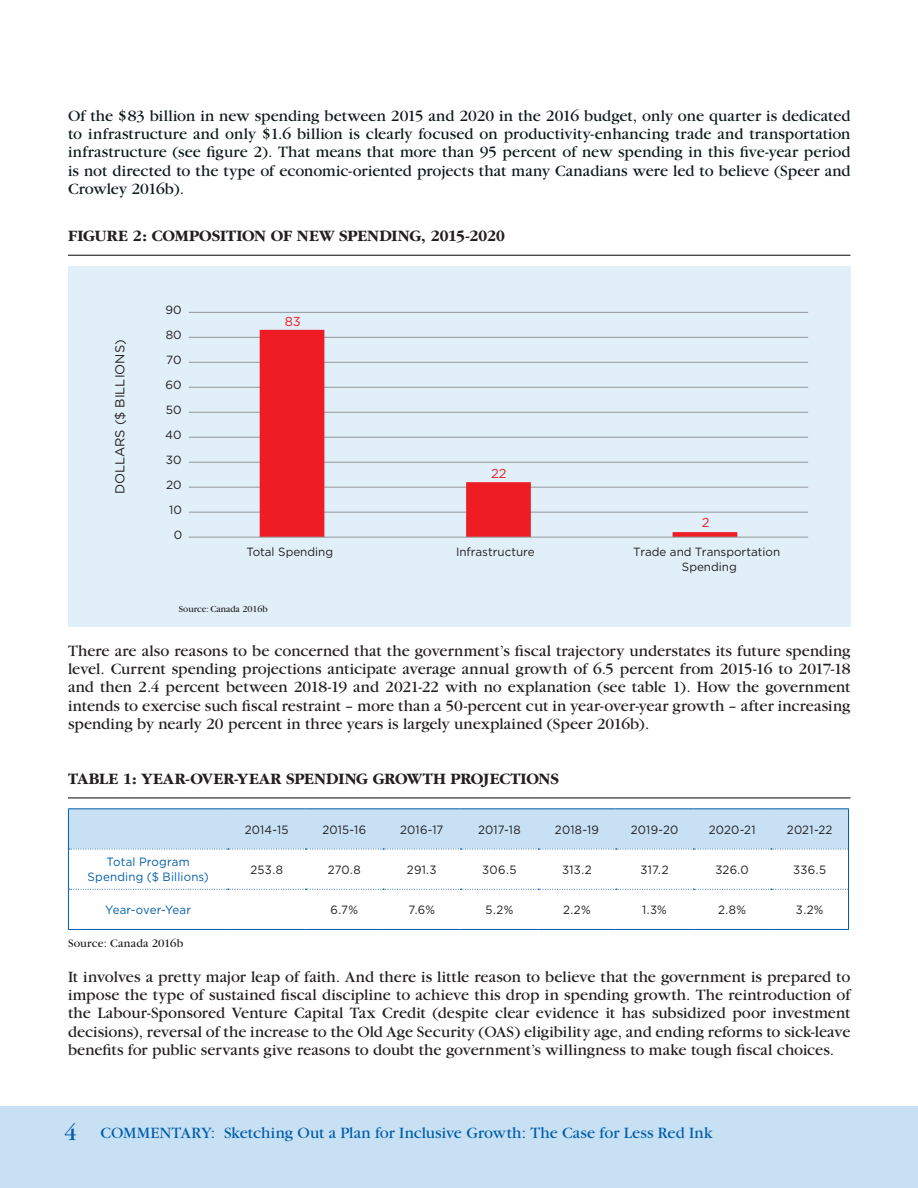
<style>
.page{position:relative;width:918px;height:1188px;background:#fff}
.page>*{position:absolute;margin:0;border:0;box-sizing:border-box;transform-origin:0 0}
.t1{font:16.5px/18.3px "Garamond";letter-spacing:.005em;color:#231f20;text-align:justify}
.t2{font:16.5px/18.3px "Garamond";letter-spacing:.005em;color:#0e1919;text-align:justify}
.t3{font:700 16.5px "Garamond";letter-spacing:-.005em;color:#231f20}
.t4{font:16.5px "Garamond";color:#015dab}
.t5{font:12.9px "Gotham";color:#231f20}
.t6{font:12.9px "Gotham";color:#ee1d23}
.t7{font:12px "Gotham";letter-spacing:.015em;color:#231f20;scale:.96 1}
.t8{font:12px/15px "Gotham";letter-spacing:.015em;color:#015dab;text-align:center;scale:.96 1}
.t9{font:12px "Garamond";letter-spacing:.015em;color:#231f20}
.t10{font:11.85px/15.8px "Gotham";color:#231f20;text-align:center}
.t11{font:9.75px "Garamond";color:#231f20}
.s1{font-size:24px}
</style>
<div class="page">
<div style="left:0;top:1106px;width:918px;height:82px;background:#c7e0f3"></div>
<hr style="left:68px;top:255px;width:783px;height:1px;background:#231f20">
<hr style="left:68px;top:797px;width:783px;height:1px;background:#231f20">
<div style="left:69px;top:809px;width:779px;height:41px;background:#c7e0f3"></div>
<svg style="left:69px;top:889px;width:779px;height:1px"></svg>
<hr style="left:68px;top:808px;width:160px;height:1px;background:#015dab">
<hr style="left:68px;top:809px;width:1px;height:40px;background:#015dab">
<hr style="left:228px;top:808px;width:77px;height:1px;background:#015dab">
<hr style="left:305px;top:808px;width:78px;height:1px;background:#015dab">
<hr style="left:383px;top:808px;width:78px;height:1px;background:#015dab">
<hr style="left:461px;top:808px;width:77px;height:1px;background:#015dab">
<hr style="left:538px;top:808px;width:78px;height:1px;background:#015dab">
<hr style="left:616px;top:808px;width:77px;height:1px;background:#015dab">
<hr style="left:693px;top:808px;width:78px;height:1px;background:#015dab">
<hr style="left:771px;top:808px;width:78px;height:1px;background:#015dab">
<hr style="left:848px;top:809px;width:1px;height:40px;background:#015dab">
<hr style="left:68px;top:849px;width:1px;height:40px;background:#015dab">
<hr style="left:848px;top:849px;width:1px;height:40px;background:#015dab">
<hr style="left:68px;top:889px;width:1px;height:40px;background:#015dab">
<hr style="left:848px;top:889px;width:1px;height:40px;background:#015dab">
<hr style="left:68px;top:929px;width:160px;height:1px;background:#015dab">
<hr style="left:228px;top:929px;width:77px;height:1px;background:#015dab">
<hr style="left:305px;top:929px;width:78px;height:1px;background:#015dab">
<hr style="left:383px;top:929px;width:78px;height:1px;background:#015dab">
<hr style="left:461px;top:929px;width:77px;height:1px;background:#015dab">
<hr style="left:538px;top:929px;width:78px;height:1px;background:#015dab">
<hr style="left:616px;top:929px;width:77px;height:1px;background:#015dab">
<hr style="left:693px;top:929px;width:78px;height:1px;background:#015dab">
<hr style="left:771px;top:929px;width:78px;height:1px;background:#015dab">
<div style="left:68px;top:266px;width:782px;height:361px;background:#e1eff9"></div>
<hr style="left:189px;top:512px;width:619px;height:1px;background:#939598">
<hr style="left:189px;top:487px;width:619px;height:1px;background:#939598">
<hr style="left:189px;top:462px;width:619px;height:1px;background:#939598">
<hr style="left:189px;top:437px;width:619px;height:1px;background:#939598">
<hr style="left:189px;top:412px;width:619px;height:1px;background:#939598">
<hr style="left:189px;top:387px;width:619px;height:1px;background:#939598">
<hr style="left:189px;top:362px;width:619px;height:1px;background:#939598">
<hr style="left:189px;top:337px;width:619px;height:1px;background:#939598">
<hr style="left:189px;top:312px;width:619px;height:1px;background:#939598">
<svg style="left:260px;top:330px;width:477px;height:207px"></svg>
<hr style="left:189px;top:537px;width:619px;height:1px;background:#939598">
<p class="t2" style="left:68px;top:107px;width:784px">Of the $83 billion in new spending between 2015 and 2020 in the 2016 budget, only one quarter is dedicated to infrastructure and only $1.6 billion is clearly focused on productivity-enhancing trade and transportation infrastructure (see figure 2). That means that more than 95 percent of new spending in this five-year period is not directed to the type of economic-oriented projects that many Canadians were led to believe (Speer and Crowley 2016b).</p>
<p class="t3" style="left:68px;top:227px;width:439px">FIGURE 2: COMPOSITION OF NEW SPENDING, 2015-2020</p>
<p class="t5" style="left:112px;top:494px;width:156px;rotate:-90deg">DOLLARS ($ BILLIONS)</p>
<p class="t10" style="left:165px;top:302px;width:18px">90</p>
<p class="t10" style="left:166px;top:327px;width:17px">80</p>
<p class="t10" style="left:166px;top:352px;width:17px">70</p>
<p class="t10" style="left:165px;top:377px;width:18px">60</p>
<p class="t10" style="left:166px;top:402px;width:17px">50</p>
<p class="t10" style="left:165px;top:427px;width:18px">40</p>
<p class="t10" style="left:166px;top:452px;width:17px">30</p>
<p class="t10" style="left:166px;top:477px;width:17px">20</p>
<p class="t10" style="left:169px;top:502px;width:14px">10</p>
<p class="t10" style="left:174px;top:527px;width:10px">0</p>
<p class="t6" style="left:285px;top:313px;width:18px">83</p>
<p class="t6" style="left:491px;top:465px;width:17px">22</p>
<p class="t6" style="left:702px;top:514px;width:9px">2</p>
<p class="t10" style="left:246px;top:543px;width:88px">Total Spending</p>
<p class="t10" style="left:456px;top:543px;width:80px">Infrastructure</p>
<p class="t10" style="left:633px;top:543px;width:149px">Trade and Transportation<br>Spending</p>
<p class="t11" style="left:179px;top:604px;width:90px">Source: Canada 2016b</p>
<p class="t1" style="left:68px;top:642px;width:784px">There are also reasons to be concerned that the government’s fiscal trajectory understates its future spending level. Current spending projections anticipate average annual growth of 6.5 percent from 2015-16 to 2017-18 and then 2.4 percent between 2018-19 and 2021-22 with no explanation (see table 1). How the government intends to exercise such fiscal restraint – more than a 50-percent cut in year-over-year growth – after increasing spending by nearly 20 percent in three years is largely unexplained (Speer 2016b).</p>
<p class="t3" style="left:68px;top:770px;width:492px">TABLE 1: YEAR-OVER-YEAR SPENDING GROWTH PROJECTIONS</p>
<p class="t7" style="left:245px;top:822px;width:47px">2014-15</p>
<p class="t7" style="left:322px;top:822px;width:47px">2015-16</p>
<p class="t7" style="left:400px;top:822px;width:47px">2016-17</p>
<p class="t7" style="left:478px;top:822px;width:46px">2017-18</p>
<p class="t7" style="left:555px;top:822px;width:47px">2018-19</p>
<p class="t7" style="left:631px;top:822px;width:51px">2019-20</p>
<p class="t7" style="left:709px;top:822px;width:50px">2020-21</p>
<p class="t7" style="left:787px;top:822px;width:49px">2021-22</p>
<p class="t8" style="left:88px;top:854px;width:128px">Total Program<br>Spending ($ Billions)</p>
<p class="t7" style="left:250px;top:862px;width:35px">253.8</p>
<p class="t7" style="left:328px;top:862px;width:36px">270.8</p>
<p class="t7" style="left:407px;top:862px;width:32px">291.3</p>
<p class="t7" style="left:482px;top:862px;width:37px">306.5</p>
<p class="t7" style="left:562px;top:862px;width:32px">313.2</p>
<p class="t7" style="left:641px;top:862px;width:31px">317.2</p>
<p class="t7" style="left:715px;top:862px;width:36px">326.0</p>
<p class="t7" style="left:793px;top:862px;width:36px">336.5</p>
<p class="t8" style="left:105px;top:902px;width:91px">Year-over-Year</p>
<p class="t7" style="left:331px;top:902px;width:30px">6.7%</p>
<p class="t7" style="left:409px;top:902px;width:29px">7.6%</p>
<p class="t7" style="left:486px;top:902px;width:30px">5.2%</p>
<p class="t7" style="left:563px;top:902px;width:30px">2.2%</p>
<p class="t7" style="left:642px;top:902px;width:27px">1.3%</p>
<p class="t7" style="left:718px;top:902px;width:30px">2.8%</p>
<p class="t7" style="left:796px;top:902px;width:30px">3.2%</p>
<p class="t9" style="left:68px;top:937px;width:117px">Source: Canada 2016b</p>
<p class="t1" style="left:68px;top:968px;width:784px">It involves a pretty major leap of faith. And there is little reason to believe that the government is prepared to impose the type of sustained fiscal discipline to achieve this drop in spending growth. The reintroduction of the Labour-Sponsored Venture Capital Tax Credit (despite clear evidence it has subsidized poor investment decisions), reversal of the increase to the Old Age Security (OAS) eligibility age, and ending reforms to sick-leave benefits for public servants give reasons to doubt the government’s willingness to make tough fiscal choices.</p>
<p class="t4" style="left:64px;top:1125px;width:650px"><span class="s1">4</span> Commentary: Sketching Out a Plan for Inclusive Growth: The Case for Less Red Ink</p>
</div>
